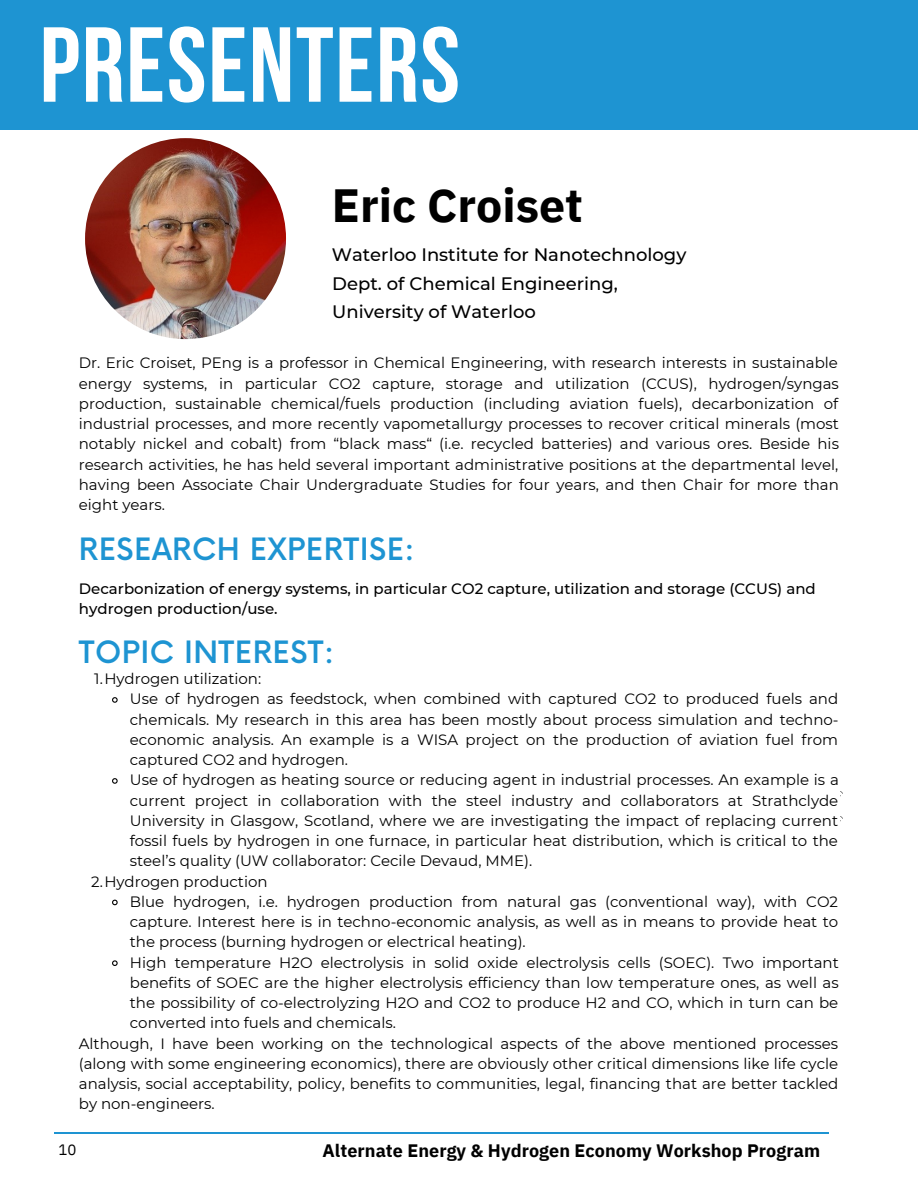
<style>
.page{position:relative;width:918px;height:1188px;background:#fff}
.page>*{position:absolute;margin:0;border:0;box-sizing:border-box;transform-origin:0 0}
.t1{font:700 106.35px "Bebas Neue";letter-spacing:.015em;color:#fff}
.t2{font:700 46.5px "IBM Plex Sans";color:#000}
.t3{font:500 30px "Now";letter-spacing:.015em;color:#1e94d2}
.t4{font:500 18px "Montserrat";color:#000}
.t5{font:700 18px "IBM Plex Sans";letter-spacing:.005em;color:#000}
.t6{font:15px/20.2px "Montserrat";color:#000;text-align:justify}
.t7{font:500 15px/20.2px "Montserrat";color:#000}
.t8{font:15px "IBM Plex Sans";color:#000}
</style>
<div class="page">
<img style="left:85px;top:138px;width:201px;height:202px">
<div style="left:0;top:0;width:917px;height:130px;background:#1e94d2"></div>
<hr style="left:55px;top:1133px;width:773px;height:1px;background:#1e94d2">
<svg style="left:112px;top:697px;width:6px;height:6px"></svg>
<svg style="left:112px;top:778px;width:6px;height:6px"></svg>
<svg style="left:112px;top:899px;width:6px;height:7px"></svg>
<svg style="left:112px;top:960px;width:6px;height:6px"></svg>
<h1 class="t1" style="left:40px;top:22px;width:422px">PRESENTERS</h1>
<h2 class="t2" style="left:332px;top:174px;width:253px">Eric Croiset</h2>
<p class="t4" style="left:332px;top:244px;width:356px">Waterloo Institute for Nanotechnology</p>
<p class="t4" style="left:332px;top:272px;width:287px">Dept. of Chemical Engineering,</p>
<p class="t4" style="left:332px;top:301px;width:205px">University of Waterloo</p>
<p class="t6" style="left:79px;top:353px;width:762px">Dr. Eric Croiset, PEng is a professor in Chemical Engineering, with research interests in sustainable energy systems, in particular CO2 capture, storage and utilization (CCUS), hydrogen/syngas production, sustainable chemical/fuels production (including aviation fuels), decarbonization of industrial processes, and more recently vapometallurgy processes to recover critical minerals (most notably nickel and cobalt) from “black mass“ (i.e. recycled batteries) and various ores. Beside his research activities, he has held several important administrative positions at the departmental level, having been Associate Chair Undergraduate Studies for four years, and then Chair for more than eight years.</p>
<h3 class="t3" style="left:79px;top:533px;width:337px">RESEARCH EXPERTISE:</h3>
<p class="t7" style="left:79px;top:578px;width:738px">Decarbonization of energy systems, in particular CO2 capture, utilization and storage (CCUS) and hydrogen production/use.</p>
<h3 class="t3" style="left:79px;top:636px;width:257px">TOPIC INTEREST:</h3>
<p class="t6" style="left:94px;top:669px;width:169px">1.Hydrogen utilization:</p>
<p class="t6" style="left:130px;top:689px;width:710px">Use of hydrogen as feedstock, when combined with captured CO2 to produced fuels and</p>
<p class="t6" style="left:130px;top:709px;width:710px">chemicals. My research in this area has been mostly about process simulation and techno-</p>
<p class="t6" style="left:130px;top:729px;width:710px">economic analysis. An example is a WISA project on the production of aviation fuel from</p>
<p class="t6" style="left:130px;top:750px;width:220px">captured CO2 and hydrogen.</p>
<p class="t6" style="left:130px;top:770px;width:711px">Use of hydrogen as heating source or reducing agent in industrial processes. An example is a</p>
<p class="t6" style="left:130px;top:790px;width:710px">current project in collaboration with the steel industry and collaborators at Strathclyde</p>
<p class="t6" style="left:130px;top:810px;width:710px">University in Glasgow, Scotland, where we are investigating the impact of replacing current</p>
<p class="t6" style="left:130px;top:831px;width:710px">fossil fuels by hydrogen in one furnace, in particular heat distribution, which is critical to the</p>
<p class="t6" style="left:130px;top:851px;width:404px">steel’s quality (UW collaborator: Cecile Devaud, MME).</p>
<p class="t6" style="left:91px;top:871px;width:178px">2.Hydrogen production</p>
<p class="t6" style="left:130px;top:891px;width:710px">Blue hydrogen, i.e. hydrogen production from natural gas (conventional way), with CO2</p>
<p class="t6" style="left:130px;top:912px;width:710px">capture. Interest here is in techno-economic analysis, as well as in means to provide heat to</p>
<p class="t6" style="left:130px;top:932px;width:397px">the process (burning hydrogen or electrical heating).</p>
<p class="t6" style="left:130px;top:952px;width:710px">High temperature H2O electrolysis in solid oxide electrolysis cells (SOEC). Two important</p>
<p class="t6" style="left:130px;top:972px;width:710px">benefits of SOEC are the higher electrolysis efficiency than low temperature ones, as well as</p>
<p class="t6" style="left:130px;top:993px;width:710px">the possibility of co-electrolyzing H2O and CO2 to produce H2 and CO, which in turn can be</p>
<p class="t6" style="left:130px;top:1013px;width:268px">converted into fuels and chemicals.</p>
<p class="t6" style="left:79px;top:1033px;width:761px">Although, I have been working on the technological aspects of the above mentioned processes</p>
<p class="t6" style="left:79px;top:1053px;width:761px">(along with some engineering economics), there are obviously other critical dimensions like life cycle</p>
<p class="t6" style="left:79px;top:1074px;width:761px">analysis, social acceptability, policy, benefits to communities, legal, financing that are better tackled</p>
<p class="t6" style="left:79px;top:1094px;width:137px">by non-engineers.</p>
<p class="t8" style="left:58px;top:1140px;width:19px">10</p>
<p class="t5" style="left:323px;top:1139px;width:499px">Alternate Energy &amp; Hydrogen Economy Workshop Program</p>
</div>
